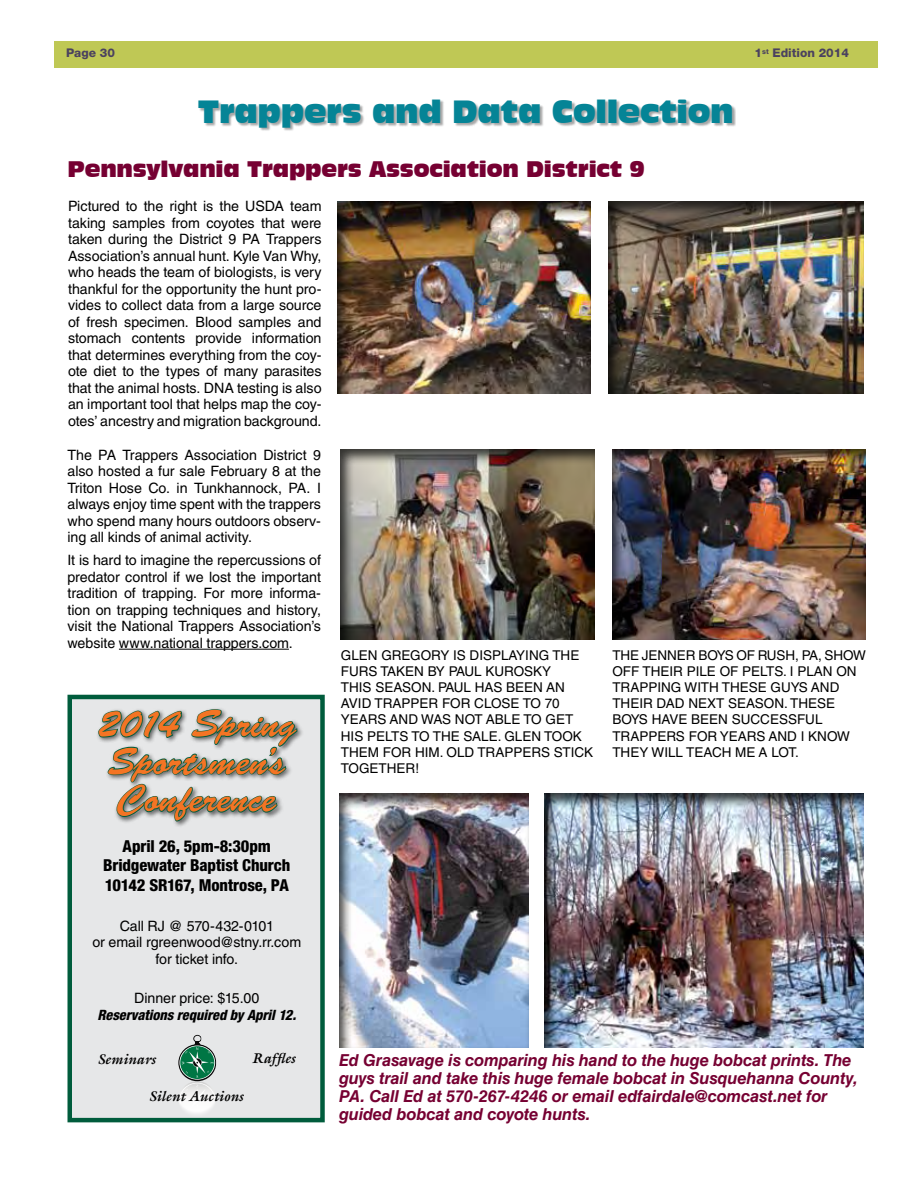
<style>
.page{position:relative;width:918px;height:1188px;background:#fff}
.page>*{position:absolute;margin:0;border:0;box-sizing:border-box;transform-origin:0 0}
.t1{font:38.25px/37.5px "Brush Script Std";color:#f47424}
.t2{font:30px "Incised 901 BT Compact";letter-spacing:-.01em;color:#058496}
.t3{font:21px "Incised 901 BT Compact";letter-spacing:-.01em;color:#760032}
.t4{font:italic 700 16.5px/18px "Helvetica LT Std";letter-spacing:-.01em;color:#760032}
.t5{font:800 condensed 16.5px/19.5px "Helvetica Neue LT Std";letter-spacing:-.01em;color:#000;text-align:center}
.t6{font:14.25px/16.5px "Helvetica LT Std";letter-spacing:-.005em;color:#000;text-align:justify}
.t7{font:italic 800 condensed 14.25px "Helvetica Neue LT Std";letter-spacing:-.01em;color:#000}
.t8{font:italic 700 14.25px "Galliard Std";letter-spacing:-.005em;color:#000}
.t9{font:13.5px/16.2px "Helvetica LT Std";color:#000}
.t10{font:800 12px "Helvetica Neue LT Std";color:#4b425f}
</style>
<div class="page">
<div style="left:54px;top:41px;width:824px;height:27px;background:#bfc855"></div>
<div style="left:199px;top:100px;width:537px;height:31px;background:#000;opacity:.35"></div>
<div style="left:543px;top:793px;width:323px;height:257px;background:#000;opacity:.75"></div>
<div style="left:338px;top:793px;width:192px;height:255px;background:#000;opacity:.75"></div>
<hr style="left:119px;top:649px;width:170px;height:1px;background:#000">
<div style="left:340px;top:448px;width:257px;height:194px;background:#000;opacity:.75"></div>
<div style="left:611px;top:449px;width:256px;height:193px;background:#000;opacity:.75"></div>
<div style="left:337px;top:201px;width:257px;height:195px;background:#000;opacity:.75"></div>
<div style="left:609px;top:201px;width:257px;height:195px;background:#000;opacity:.75"></div>
<div style="left:68px;top:695px;width:257px;height:427px;background:#e6e7e8;border:4px solid #005c3c"></div>
<svg style="left:97px;top:708px;width:201px;height:114px"></svg>
<svg style="left:178px;top:1081px;width:38px;height:37px"></svg>
<svg style="left:179px;top:1083px;width:36px;height:34px"></svg>
<svg style="left:178px;top:1044px;width:38px;height:37px"></svg>
<svg style="left:179px;top:1046px;width:36px;height:34px"></svg>
<svg style="left:180px;top:1035px;width:34px;height:81px"></svg>
<p class="t10" style="left:66px;top:46px;width:50px">Page 30</p>
<p class="t10" style="left:755px;top:46px;width:96px">1<sup>st</sup> Edition 2014</p>
<h2 class="t2" style="left:198px;top:94px;width:537px">Trappers and Data Collection</h2>
<h3 class="t3" style="left:68px;top:157px;width:579px">Pennsylvania Trappers Association District 9</h3>
<p class="t6" style="left:68px;top:198px;width:255px">Pictured to the right is the US DA team taking samples from coyotes that were taken during the District 9 PA</p>
<p class="t6" style="left:68px;top:231px;width:255px;text-indent:198px">Trappers Association’s annual hunt. Kyle Van Why, who heads the team of biologists, is very thankful for the opportunity the hunt pro&shy;vides to collect data from a large source of fresh specimen. Blood samples and stomach contents provide information that determines everything from the coy&shy;ote diet to the types of many parasites that the animal hosts. DNA testing is also an important tool that helps map the coy&shy;otes’ ancestry and migration background.</p>
<p class="t6" style="left:67px;top:446px;width:255px;text-align:left">The PA Trappers Association District 9 also hosted a fur sale February 8 at the Triton Hose Co. in Tunkhannock, PA. I always enjoy time spent with the trappers who spend many hours outdoors observ&shy;ing all kinds of animal activity.</p>
<p class="t6" style="left:68px;top:552px;width:255px">It is hard to imagine the repercussions of predator control if we lost the important tradition of trapping. For more informa&shy;tion on trapping techniques and history, visit the National Trappers Association’s website www.national trappers.com.</p>
<h1 class="t1" style="left:98px;top:706px;width:200px">2014 Spring<br>Sportsmen’s<br>Conference</h1>
<p class="t5" style="left:103px;top:836px;width:189px">April 26, 5pm-8:30pm<br>Bridgewater Baptist Church<br>10142 SR167, Montrose, PA</p>
<p class="t6" style="left:92px;top:917px;width:210px;text-align:center">Call RJ @ 570-432-0101<br>or email rgreenwood@stny.rr.com for ticket info.</p>
<p class="t6" style="left:134px;top:990px;width:127px">Dinner price: $15.00</p>
<p class="t7" style="left:98px;top:1006px;width:200px">Reservations required by April 12.</p>
<p class="t8" style="left:98px;top:1050px;width:59px">Seminars</p>
<p class="t8" style="left:252px;top:1050px;width:45px">Raffles</p>
<p class="t8" style="left:149px;top:1087px;width:96px">Silent Auctions</p>
<p class="t9" style="left:341px;top:647px;width:252px">Glen Gregory is displaying the furs taken by Paul Kurosky<br>this season . Paul has been an<br>Avid trapper for close to 70 years and was not able to get his pelts to the sale. Glen took them for him. Old Trappers stick together!</p>
<p class="t9" style="left:612px;top:647px;width:255px">The Jenn er boys of Rush, PA, show off their pile of pelts. I plan on trapping with these guys and their dad n ext season . These boys have been successful trappers for years and I know they will teach me a lot.</p>
<p class="t4" style="left:339px;top:1051px;width:520px">Ed Grasavage is comparing his hand to the huge bobcat prints. The guys trail and take this huge female bobcat in Susquehanna County, PA. Call Ed at 570-267-4246 or email edfairdale@comcast.net for guided bobcat and coyote hunts.</p>
</div>
